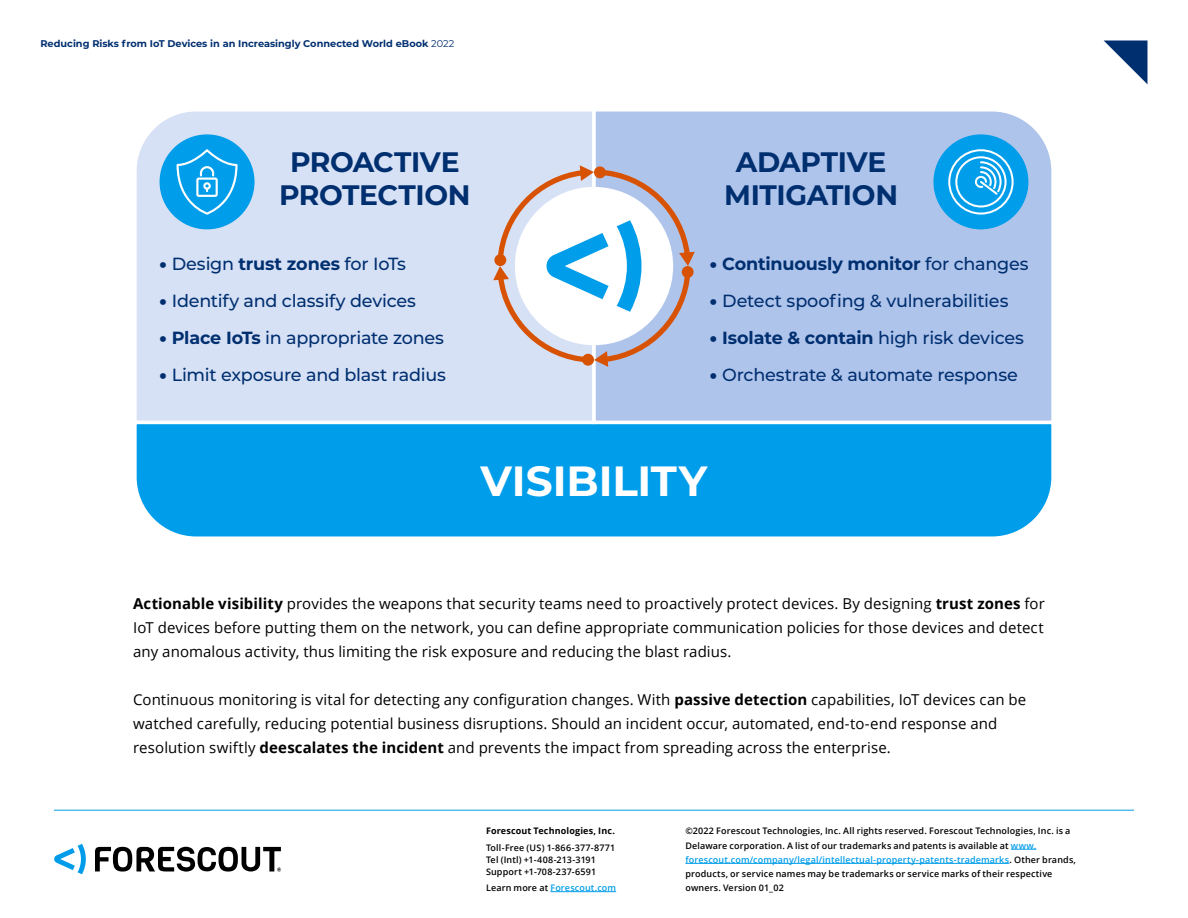
<style>
.page{position:relative;width:1188px;height:918px;background:#fff}
.page>*{position:absolute;margin:0;border:0;box-sizing:border-box;transform-origin:0 0}
.t1{font:700 42.15px "Montserrat";color:#fff}
.t2{font:700 28.2px/33.8px "Montserrat";letter-spacing:-.015em;color:#002f70;text-align:center}
.t3{font:500 17.55px "Montserrat";letter-spacing:-.015em;color:#002f70}
.t4{font:700 17.55px "Montserrat";letter-spacing:-.01em;color:#002f70}
.t5{font:15px/24px "Open Sans";letter-spacing:.005em;color:#000;text-align:justify}
.t6{font:700 9.75px "Montserrat";color:#002f70}
.t7{font:600 9px/14.1px "Open Sans";letter-spacing:.015em;color:#000}
.t8{font:700 9px "Open Sans";letter-spacing:.015em;color:#000}
.t9{font:600 9px "Open Sans";letter-spacing:.015em;color:#009dea}
.s1{font-weight:400}
.s2{font-weight:900}
.s3{font-weight:700}
.s4{font-weight:500}
.s5{color:#000}
.s6{color:#009dea}
</style>
<div class="page">
<svg style="left:1104px;top:40px;width:43px;height:44px"></svg>
<hr style="left:550px;top:891px;width:66px;height:1px;background:#009dea">
<svg style="left:1011px;top:849px;width:25px;height:1px"></svg>
<hr style="left:685px;top:863px;width:324px;height:1px;background:#009dea">
<svg style="left:54px;top:844px;width:32px;height:30px"></svg>
<svg style="left:95px;top:847px;width:186px;height:25px"></svg>
<hr style="left:54px;top:810px;width:1080px;height:1px;background:#009dea">
<div style="left:136px;top:426px;width:916px;height:111px;background:#009dea"></div>
<div style="left:136px;top:111px;width:454px;height:315px;background:#d7e1f5"></div>
<div style="left:590px;top:111px;width:462px;height:315px;background:#afc4eb"></div>
<div style="left:933px;top:134px;width:95px;height:95px;background:#009dea;border-radius:50%"></div>
<div style="left:160px;top:134px;width:95px;height:95px;background:#009dea;border-radius:50%"></div>
<svg style="left:176px;top:149px;width:62px;height:66px"></svg>
<div style="left:955px;top:156px;width:52px;height:52px;border:2px solid #fff;border-radius:50%"></div>
<svg style="left:974px;top:160px;width:29px;height:37px"></svg>
<div style="left:948px;top:149px;width:66px;height:66px;border:2px solid #fff;border-radius:50%"></div>
<svg style="left:493px;top:165px;width:202px;height:202px"></svg>
<p class="t6" style="left:40px;top:37px;width:415px">Reducing Risks from IoT Devices in an Increasingly Connected World eBook <span class="s1">2022</span></p>
<p class="t2" style="left:279px;top:143px;width:193px">PROACTIVE<br>PROTECTION</p>
<p class="t3" style="left:160px;top:251px;width:248px"><span class="s2">•</span> Design <span class="s3">trust zones</span> for IoTs</p>
<p class="t3" style="left:160px;top:288px;width:258px"><span class="s2">•</span> Identify and classify devices</p>
<p class="t3" style="left:160px;top:325px;width:286px"><span class="s2">•</span> <span class="s3">Place IoTs</span> in appropriate zones</p>
<p class="t3" style="left:160px;top:362px;width:288px"><span class="s2">•</span> Limit exposure and blast radius</p>
<p class="t2" style="left:724px;top:143px;width:175px">ADAPTIVE<br>MITIGATION</p>
<p class="t4" style="left:710px;top:251px;width:320px"><span class="s2">•</span> Continuously monitor <span class="s4">for changes</span></p>
<p class="t3" style="left:710px;top:288px;width:300px"><span class="s2">•</span> Detect spoofing &amp; vulnerabilities</p>
<p class="t4" style="left:710px;top:325px;width:316px"><span class="s2">•</span> Isolate &amp; contain <span class="s4">high risk devices</span></p>
<p class="t3" style="left:710px;top:362px;width:309px"><span class="s2">•</span> Orchestrate &amp; automate response</p>
<p class="t1" style="left:480px;top:451px;width:228px">VISIBILITY</p>
<p class="t5" style="left:133px;top:591px;width:913px"><span class="s3">Actionable visibility</span> provides the weapons that security teams need to proactively protect devices. By designing <span class="s3">trust zones</span> for IoT devices before putting them on the network, you can define appropriate communication policies for those devices and detect any anomalous activity, thus limiting the risk exposure and reducing the blast radius.</p>
<p class="t5" style="left:133px;top:687px;width:895px;text-align:left">Continuous monitoring is vital for detecting any configuration changes. With <span class="s3">passive detection</span> capabilities, IoT devices can be watched carefully, reducing potential business disruptions. Should an incident occur, automated, end-to-end response and resolution swiftly <span class="s3">deescalates the incident</span> and prevents the impact from spreading across the enterprise.</p>
<p class="t8" style="left:486px;top:824px;width:130px">Forescout Technologies, Inc.</p>
<p class="t7" style="left:486px;top:841px;width:131px;line-height:12px">Toll-Free (US) 1-866-377-8771<br>Tel (Intl) +1-408-213-3191<br>Support +1-708-237-6591</p>
<p class="t9" style="left:486px;top:882px;width:132px"><span class="s5">Learn more at</span> Forescout.com</p>
<p class="t7" style="left:685px;top:824px;width:392px">©2022 Forescout Technologies, Inc. All rights reserved. Forescout Technologies, Inc. is a Delaware corporation. A list of our trademarks and patents is available at <span class="s6">www. forescout.com/company/legal/intellectual-property-patents-trademarks</span>. Other brands, products, or service names may be trademarks or service marks of their respective owners. Version 01_02</p>
</div>
